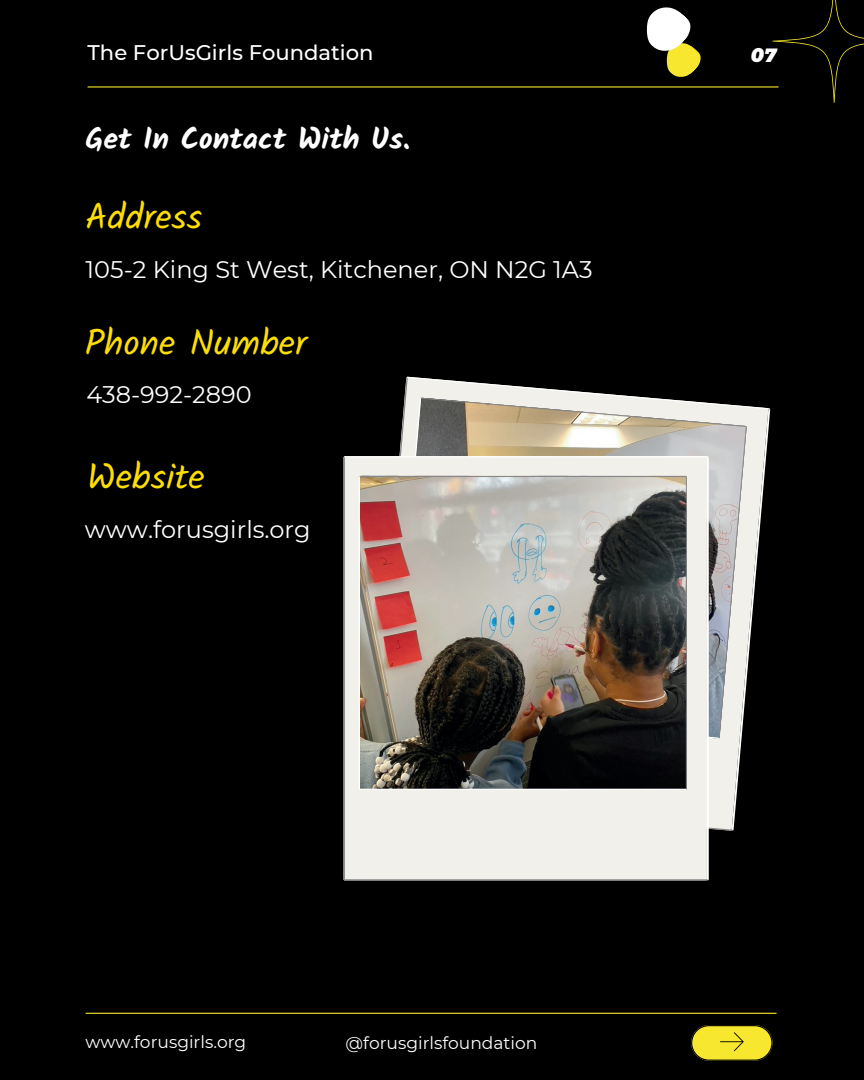
<style>
.page{position:relative;width:864px;height:1080px;background:#000}
.page>*{position:absolute;margin:0;border:0;box-sizing:border-box;transform-origin:0 0}
.t1{font:36px "Kalam";color:#fcde04}
.t2{font:700 30px "Kalam";color:#fff}
.t3{font:24px "Montserrat";color:#fff}
.t4{font:500 21.15px "Montserrat";color:#fff}
.t5{font:italic 900 19.2px "Montserrat";color:#fff}
.t6{font:17.1px "Montserrat";color:#fff}
</style>
<div class="page">
<hr style="left:88px;top:86px;width:690px;height:2px;background:#f7e72f">
<hr style="left:86px;top:1013px;width:691px;height:1px;background:#f7e72f">
<svg style="left:691px;top:1025px;width:81px;height:36px;background:#cabc26"></svg>
<svg style="left:773px;top:0;width:91px;height:103px"></svg>
<svg style="left:647px;top:7px;width:54px;height:70px"></svg>
<img style="left:344px;top:377px;width:426px;height:504px">
<p class="t4" style="left:88px;top:38px;width:288px">The ForUsGirls Foundation</p>
<p class="t5" style="left:751px;top:41px;width:27px">07</p>
<p class="t2" style="left:86px;top:121px;width:326px">Get In Contact With Us.</p>
<h1 class="t1" style="left:86px;top:192px;width:118px">Address</h1>
<p class="t3" style="left:86px;top:253px;width:509px">105-2 King St West, Kitchener, ON N2G 1A3</p>
<h1 class="t1" style="left:85px;top:318px;width:224px">Phone Number</h1>
<p class="t3" style="left:86px;top:377px;width:167px">438-992-2890</p>
<h1 class="t1" style="left:88px;top:452px;width:119px">Website</h1>
<p class="t3" style="left:85px;top:513px;width:227px">www.forusgirls.org</p>
<p class="t6" style="left:86px;top:1030px;width:162px">www.forusgirls.org</p>
<p class="t6" style="left:346px;top:1031px;width:193px">@forusgirlsfoundation</p>
</div>
